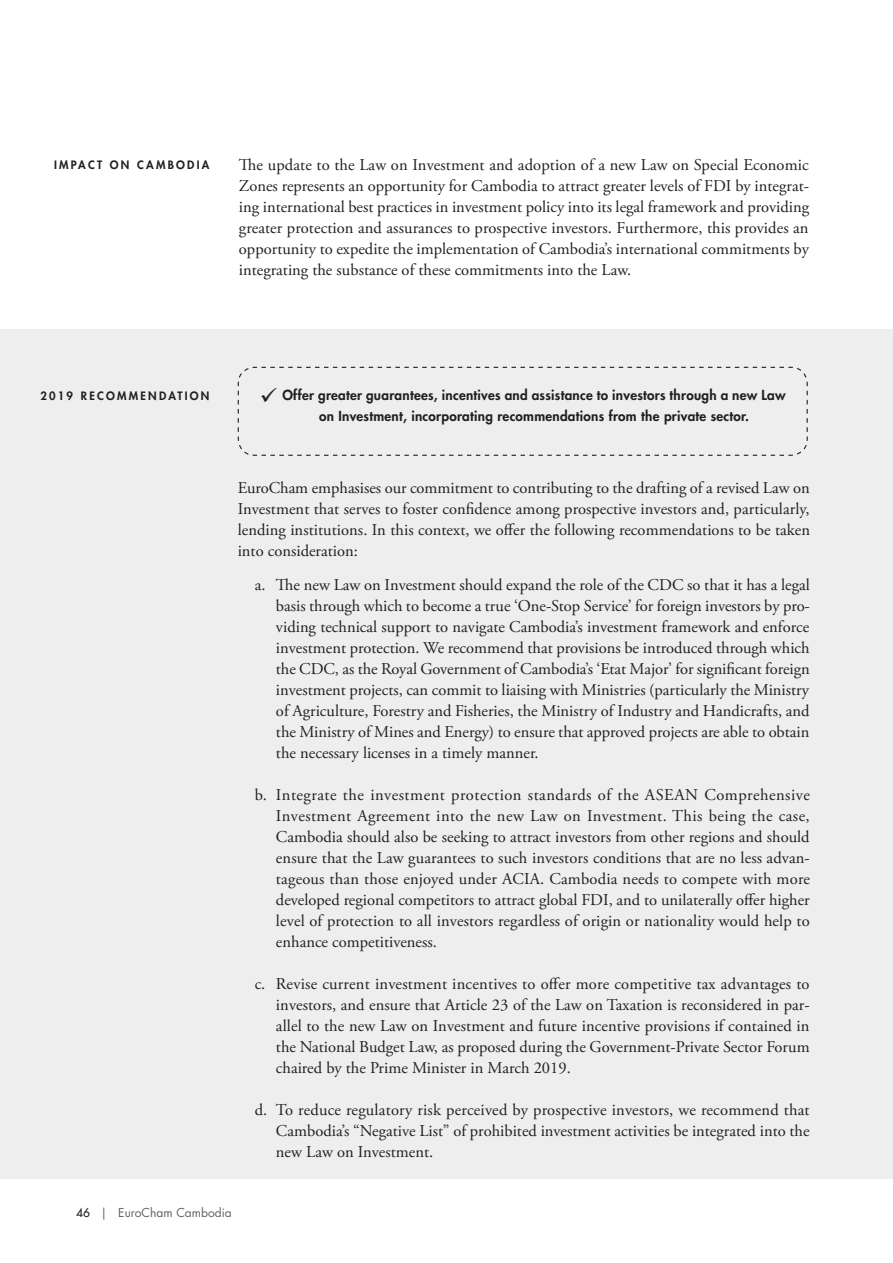
<style>
.page{position:relative;width:893px;height:1263px;background:#fff}
.page>*{position:absolute;margin:0;border:0;box-sizing:border-box;transform-origin:0 0}
.t1{font:16.5px/21px "Adobe Garamond Pro";color:#231f20;text-align:justify}
.t2{font:800 13.5px/21px "Futura Std";letter-spacing:.02em;color:#231f20;text-align:center}
.t3{font:12px "Futura Std";color:#616164}
.t4{font:800 11.25px "Futura Std";letter-spacing:.2em;color:#231f20}
.s1{font-weight:500;color:#231f20}
</style>
<div class="page">
<div style="left:0;top:330px;width:893px;height:849px;background:#eeeeef"></div>
<svg style="left:237px;top:366px;width:571px;height:90px"></svg>
<svg style="left:261px;top:387px;width:16px;height:15px"></svg>
<p class="t4" style="left:54px;top:158px;width:157px">IMPACT ON CAMBODIA</p>
<p class="t1" style="left:239px;top:155px;width:572px">The update to the Law on Investment and adoption of a new Law on Special Economic Zones represents an opportunity for Cambodia to attract greater levels of FDI by integrat&shy;ing international best practices in investment policy into its legal framework and providing greater protection and assurances to prospective investors. Furthermore, this provides an opportunity to expedite the implementation of Cambodia’s international commitments by integrating the substance of these commitments into the Law.</p>
<p class="t4" style="left:40px;top:389px;width:171px">2019 RECOMMENDATION</p>
<p class="t2" style="left:282px;top:384px;width:505px">Offer greater guarantees, incentives and assistance to investors through a new Law on Investment, incorporating recommendations from the private sector.</p>
<p class="t1" style="left:238px;top:478px;width:574px">EuroCham emphasises our commitment to contributing to the drafting of a revised Law on Investment that serves to foster confidence among prospective investors and, particularly, lending institutions. In this context, we offer the following recommendations to be taken into consideration:</p>
<p class="t1" style="left:276px;top:575px;width:535px;text-indent:-21px">a. The new Law on Investment should expand the role of the CDC so that it has a legal basis through which to become a true ‘One-Stop Service’ for foreign investors by pro&shy;viding technical support to navigate Cambodia’s investment framework and enforce investment protection. We recommend that provisions be introduced through which the CDC, as the Royal Government of Cambodia’s ‘Etat Major’ for significant foreign investment projects, can commit to liaising with Ministries (particularly the Ministry of Agriculture, Forestry and Fisheries, the Ministry of Industry and Handicrafts, and the Ministry of Mines and Energy) to ensure that approved projects are able to obtain the necessary licenses in a timely manner.</p>
<p class="t1" style="left:276px;top:785px;width:536px;text-indent:-21px">b. Integrate the investment protection standards of the ASEAN Comprehensive Investment Agreement into the new Law on Investment. This being the case, Cambodia should also be seeking to attract investors from other regions and should ensure that the Law guarantees to such investors conditions that are no less advan&shy;tageous than those enjoyed under ACIA. Cambodia needs to compete with more developed regional competitors to attract global FDI, and to unilaterally offer higher level of protection to all investors regardless of origin or nationality would help to enhance competitiveness.</p>
<p class="t1" style="left:276px;top:974px;width:535px;text-indent:-21px">c. Revise current investment incentives to offer more competitive tax advantages to investors, and ensure that Article 23 of the Law on Taxation is reconsidered in par&shy;allel to the new Law on Investment and future incentive provisions if contained in the National Budget Law, as proposed during the Government-Private Sector Forum chaired by the Prime Minister in March 2019.</p>
<p class="t1" style="left:276px;top:1100px;width:535px;text-indent:-21px">d. To reduce regulatory risk perceived by prospective investors, we recommend that Cambodia’s “Negative List” of prohibited investment activities be integrated into the new Law on Investment.</p>
<p class="t3" style="left:76px;top:1205px;width:157px"><span class="s1">46</span> | EuroCham Cambodia</p>
</div>
